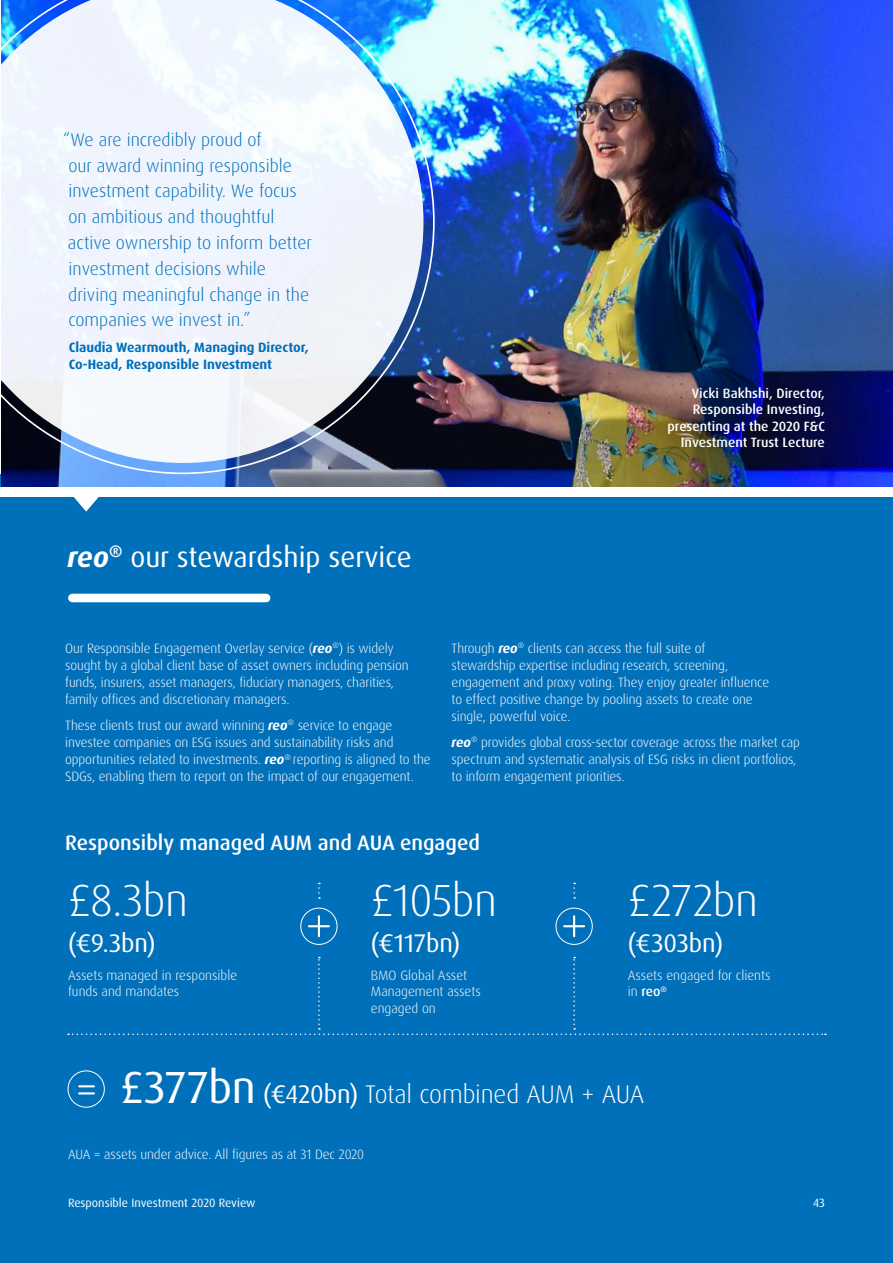
<style>
.page{position:relative;width:893px;height:1263px;background:#fff}
.page>*{position:absolute;margin:0;border:0;box-sizing:border-box;transform-origin:0 0}
.t1{font:300 45px "Dax Pro";letter-spacing:-.01em;color:#fff}
.t2{font:28.5px "Dax Pro";color:#fff}
.t3{font:300 25.5px "Dax Pro";letter-spacing:-.01em;color:#fff}
.t4{font:25.5px "Dax Pro";letter-spacing:-.005em;color:#fff}
.t5{font:500 21px "Dax Pro";color:#fff}
.t6{font:300 18px/25.8px "Dax Pro";color:#0070ba}
.t7{font:300 13.5px/17.1px "Dax Pro";letter-spacing:-.01em;color:#fff}
.t8{font:500 13.5px/16.2px "Dax Pro";color:#fff;text-align:right}
.t9{font:700 13.5px/17.1px "Dax Pro";color:#0070ba}
.t10{font:12px "Dax Pro";color:#fff}
.s1{font-weight:700;font-style:italic}
.s2{font-weight:500}
.s3{font-weight:400;font-size:45px}
.s4{font-weight:400}
</style>
<div class="page">
<div style="left:0;top:474px;width:893px;height:789px;background:#0070ba"></div>
<img style="left:1px;top:0;width:892px;height:487px">
<div style="left:68px;top:1070px;width:37px;height:37px;border:1px solid #fff;border-radius:50%"></div>
<svg style="left:79px;top:1085px;width:15px;height:9px"></svg>
<div style="left:300px;top:908px;width:37px;height:37px;border:1px solid #fff;border-radius:50%"></div>
<hr style="left:318px;top:916px;width:2px;height:20px;background:#fff">
<hr style="left:309px;top:925px;width:20px;height:2px;background:#fff">
<svg style="left:318px;top:883px;width:2px;height:16px"></svg>
<div style="left:556px;top:908px;width:37px;height:37px;border:1px solid #fff;border-radius:50%"></div>
<hr style="left:573px;top:916px;width:2px;height:20px;background:#fff">
<hr style="left:564px;top:925px;width:20px;height:2px;background:#fff">
<svg style="left:573px;top:883px;width:2px;height:16px"></svg>
<svg style="left:68px;top:957px;width:758px;height:78px"></svg>
<div style="left:0;top:487px;width:893px;height:10px;background:#fff"></div>
<svg style="left:74px;top:497px;width:25px;height:15px"></svg>
<div style="left:72px;top:594px;width:194px;height:8px;background:#fff"></div>
<img style="left:1px;top:0;width:434px;height:474px">
<svg style="left:1px;top:0;width:422px;height:463px;fill:#eff4fe"></svg>
<p class="t6" style="left:63px;top:127px;width:250px">“We are incredibly proud of<br>our award winning responsible investment capability. We focus on ambitious and thoughtful active ownership to inform better investment decisions while driving meaningful change in the companies we invest in.”</p>
<p class="t9" style="left:69px;top:339px;width:241px">Claudia Wearmouth, Managing Director,<br>Co-Head, Responsible Investment</p>
<p class="t8" style="left:667px;top:385px;width:159px">Vicki Bakhshi, Director,<br>Responsible Investing, presenting at the 2020 F&amp;C<br>Investment Trust Lecture</p>
<h2 class="t2" style="left:67px;top:538px;width:346px"><span class="s1">reo</span><sup>®</sup> our stewardship service</h2>
<p class="t7" style="left:65px;top:639px;width:345px">Our Responsible Engagement Overlay service (<span class="s1">reo</span><sup>®</sup>) is widely sought by a global client base of asset owners including pension funds, insurers, asset managers, fiduciary managers, charities, family offices and discretionary managers.</p>
<p class="t7" style="left:65px;top:717px;width:367px">These clients trust our award winning <span class="s1">reo</span><sup>®</sup> service to engage investee companies on ESG issues and sustainability risks and opportunities related to investments. <span class="s1">reo</span><sup>®</sup> reporting is aligned to the SDGs, enabling them to report on the impact of our engagement.</p>
<p class="t7" style="left:452px;top:639px;width:319px">Through <span class="s1">reo</span><sup>®</sup> clients can access the full suite of stewardship expertise including research, screening, engagement and proxy voting. They enjoy greater influence to effect positive change by pooling assets to create one single, powerful voice.</p>
<p class="t7" style="left:452px;top:734px;width:350px"><span class="s1">reo</span><sup>®</sup> provides global cross-sector coverage across the market cap spectrum and systematic analysis of ESG risks in client portfolios, to inform engagement priorities.</p>
<h3 class="t5" style="left:65px;top:829px;width:416px">Responsibly managed AUM and AUA engaged</h3>
<h1 class="t1" style="left:68px;top:871px;width:122px">£8.3bn</h1>
<h3 class="t4" style="left:68px;top:926px;width:89px">(€9.3bn)</h3>
<p class="t7" style="left:68px;top:967px;width:171px;line-height:16.2px">Assets managed in responsible funds and mandates</p>
<h1 class="t1" style="left:371px;top:871px;width:128px">£105bn</h1>
<h3 class="t4" style="left:371px;top:926px;width:91px">(€117bn)</h3>
<p class="t7" style="left:371px;top:967px;width:112px;line-height:16.2px">BMO Global Asset<br>Management assets engaged on</p>
<h1 class="t1" style="left:628px;top:871px;width:132px">£272bn</h1>
<h3 class="t4" style="left:628px;top:926px;width:97px">(€303bn)</h3>
<p class="t7" style="left:628px;top:967px;width:144px;line-height:16.2px">Assets engaged for clients in <span class="s2">reo</span><sup>®</sup></p>
<h3 class="t3" style="left:120px;top:1078px;width:526px"><span class="s3">£377bn</span> <span class="s4">(€420bn)</span> Total combined AUM + AUA</h3>
<p class="t7" style="left:68px;top:1146px;width:298px">AUA = assets under advice. All figures as at 31 Dec 2020</p>
<p class="t10" style="left:68px;top:1195px;width:189px">Responsible Investment 2020 Review</p>
<p class="t10" style="left:813px;top:1195px;width:13px">43</p>
</div>
